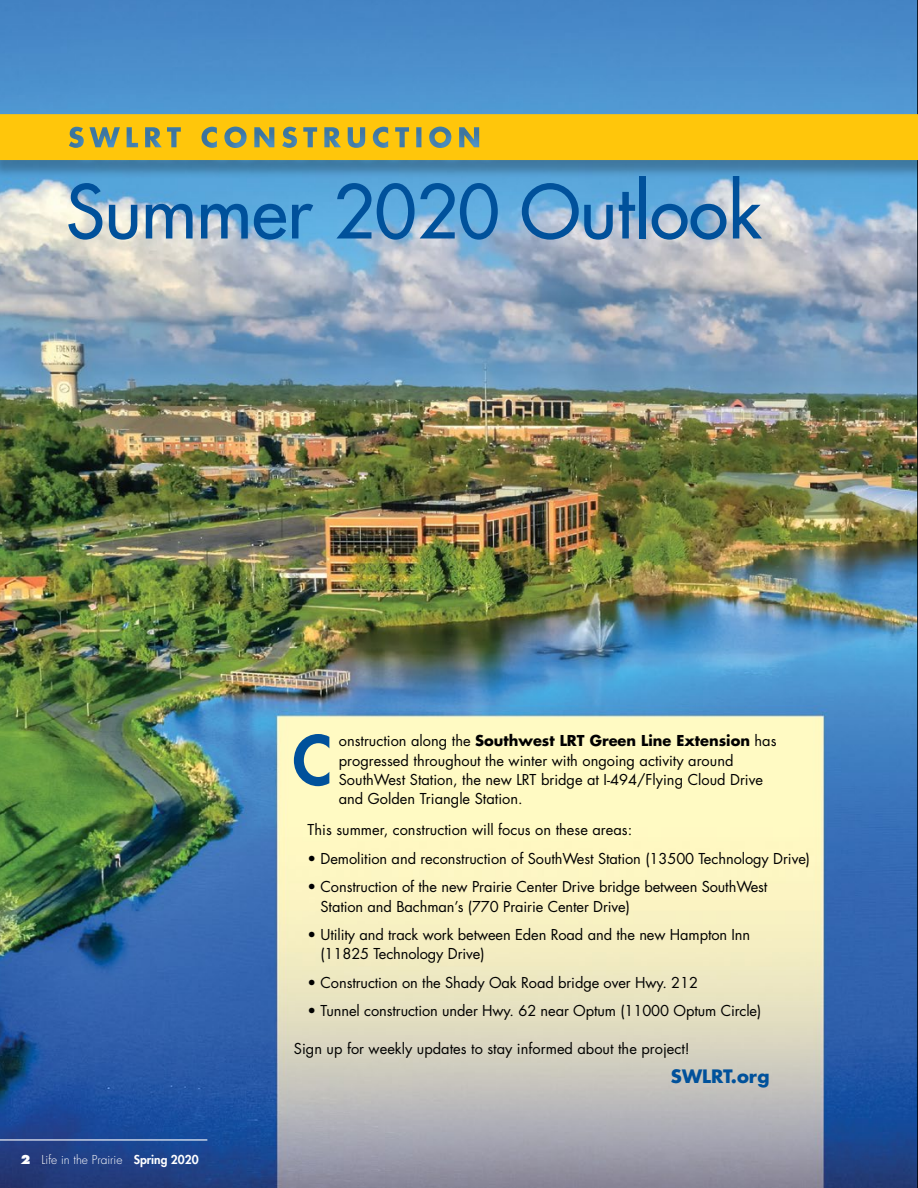
<style>
.page{position:relative;width:918px;height:1188px;background:#fff}
.page>*{position:absolute;margin:0;border:0;box-sizing:border-box;transform-origin:0 0}
.t1{font:72px "Futura";color:#00519b}
.t2{font:800 65.7px "Futura";color:#00519b}
.t3{font:700 18px "Futura";color:#00519b}
.t4{font:14.7px/19.4px "Futura";letter-spacing:-.005em;color:#000}
.t5{font:300 12px "Futura";color:#fff}
.s1{font-weight:700}
.s2{font-weight:800}
</style>
<div class="page">
<img style="left:0;top:0;width:918px;height:1188px">
<hr style="left:0;top:1139px;width:207px;height:2px;background:#fff">
<div style="left:0;top:117px;width:918px;height:62px;background:#000;opacity:.26"></div>
<svg style="left:0;top:114px;width:918px;height:46px;background:#eebf19"></svg>
<h1 class="t1" style="left:66px;top:167px;width:697px">Summer 2020 Outlook</h1>
<h2 class="t2" style="left:293px;top:719px;width:41px">C</h2>
<p class="t4" style="left:339px;top:731px;width:439px">onstruction along the <span class="s1">Southwest LRT Green Line Extension</span> has progressed throughout the winter with ongoing activity around SouthWest Station, the new LRT bridge at I-494/Flying Cloud Drive and Golden Triangle Station.</p>
<p class="t4" style="left:308px;top:821px;width:326px">This summer, construction will focus on these areas:</p>
<p class="t4" style="left:308px;top:849px;width:504px">• Demolition and reconstruction of SouthWest Station (13500 Technology Drive)</p>
<p class="t4" style="left:321px;top:877px;width:448px;text-indent:-13px">• Construction of the new Prairie Center Drive bridge between SouthWest<br>Station and Bachman’s (770 Prairie Center Drive)</p>
<p class="t4" style="left:321px;top:925px;width:431px;text-indent:-13px">• Utility and track work between Eden Road and the new Hampton Inn (11825 Technology Drive)</p>
<p class="t4" style="left:308px;top:973px;width:392px">• Construction on the Shady Oak Road bridge over Hwy. 212</p>
<p class="t4" style="left:308px;top:1001px;width:455px">• Tunnel construction under Hwy. 62 near Optum (11000 Optum Circle)</p>
<p class="t5" style="left:21px;top:1152px;width:180px"><span class="s2">2</span> Life in the Prairie <span class="s2">Spring 2020</span></p>
<p class="t4" style="left:294px;top:1039px;width:397px">Sign up for weekly updates to stay informed about the project!</p>
<p class="t3" style="left:671px;top:1064px;width:100px">SWLRT.org</p>
</div>
